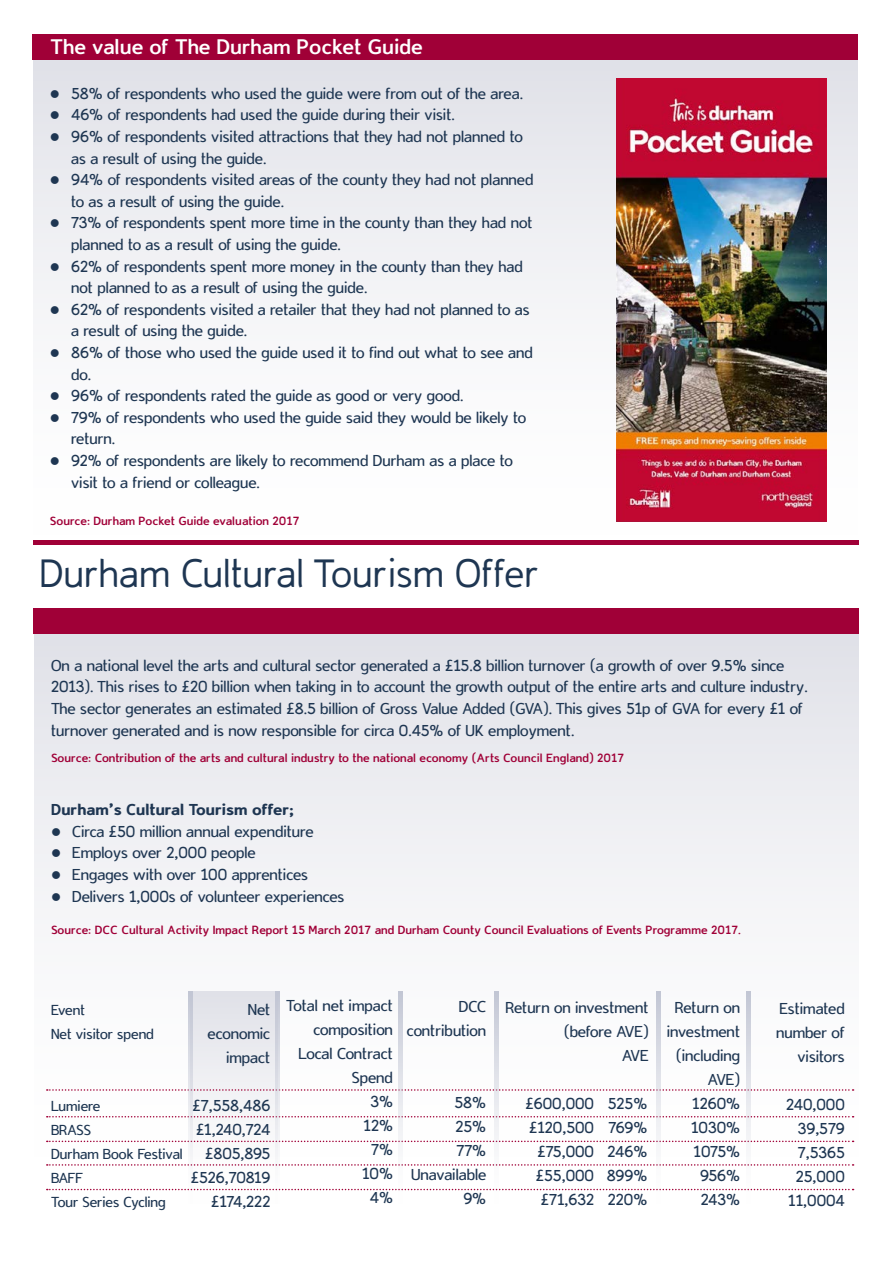
<style>
.page{position:relative;width:893px;height:1263px;background:#fff}
.page>*{position:absolute;margin:0;border:0;box-sizing:border-box;transform-origin:0 0}
.t1{font:100 45px "Durham Sans";color:#1e3652}
.t2{font:700 24px "Durham Sans";color:#fff}
.t3{font:18px/24px "Durham Sans";color:#1e3652;text-align:right}
.t4{font:900 18px "Durham Sans";color:#1e3652}
.t5{font:16.5px/24px "Durham Sans";color:#1e3652}
.t6{font:700 13.5px "Durham Sans";color:#a00037}
</style>
<div class="page">
<div style="left:33px;top:60px;width:825px;height:480px;background:linear-gradient(to bottom,#e2e2e9,#fff)"></div>
<div style="left:33px;top:34px;width:825px;height:26px;background:#a00037"></div>
<div style="left:34px;top:633px;width:825px;height:529px;background:linear-gradient(to bottom,#e3e4ea,#fff)"></div>
<div style="left:190px;top:991px;width:88px;height:215px;background:linear-gradient(to bottom,#e0e1e8,#fff)"></div>
<div style="left:34px;top:608px;width:825px;height:25px;background:#a00037"></div>
<hr style="left:34px;top:540px;width:825px;height:4px;background:#a00037">
<svg style="left:47px;top:1140px;width:807px;height:2px"></svg>
<svg style="left:47px;top:1116px;width:807px;height:1px"></svg>
<svg style="left:47px;top:1089px;width:807px;height:2px"></svg>
<svg style="left:47px;top:1164px;width:807px;height:2px"></svg>
<svg style="left:47px;top:1189px;width:807px;height:1px"></svg>
<svg style="left:494px;top:991px;width:5px;height:200px"></svg>
<svg style="left:398px;top:991px;width:4px;height:200px"></svg>
<svg style="left:276px;top:991px;width:4px;height:215px"></svg>
<svg style="left:656px;top:991px;width:5px;height:200px"></svg>
<svg style="left:746px;top:991px;width:5px;height:200px"></svg>
<svg style="left:188px;top:991px;width:4px;height:215px"></svg>
<img style="left:616px;top:79px;width:210px;height:442px">
<h2 class="t2" style="left:50px;top:33px;width:375px">The value of The Durham Pocket Guide</h2>
<p class="t3" style="left:50px;top:81px;width:475px">● 58% of respondents who used the guide were from out of the area.</p>
<p class="t3" style="left:50px;top:102px;width:407px">● 46% of respondents had used the guide during their visit.</p>
<p class="t3" style="left:71px;top:125px;width:453px;line-height:21.6px;text-align:left;text-indent:-21px">● 96% of respondents visited attractions that they had not planned to as a result of using the guide.</p>
<p class="t3" style="left:71px;top:168px;width:464px;line-height:21.6px;text-align:left;text-indent:-21px">● 94% of respondents visited areas of the county they had not planned to as a result of using the guide.</p>
<p class="t3" style="left:71px;top:212px;width:463px;line-height:21.6px;text-align:left;text-indent:-21px">● 73% of respondents spent more time in the county than they had not planned to as a result of using the guide.</p>
<p class="t3" style="left:71px;top:255px;width:453px;line-height:21.6px;text-align:left;text-indent:-21px">● 62% of respondents spent more money in the county than they had not planned to as a result of using the guide.</p>
<p class="t3" style="left:71px;top:298px;width:460px;line-height:21.6px;text-align:left;text-indent:-21px">● 62% of respondents visited a retailer that they had not planned to as a result of using the guide.</p>
<p class="t3" style="left:71px;top:341px;width:463px;line-height:21.6px;text-align:left;text-indent:-21px">● 86% of those who used the guide used it to find out what to see and do.</p>
<p class="t3" style="left:50px;top:383px;width:415px">● 96% of respondents rated the guide as good or very good.</p>
<p class="t3" style="left:71px;top:406px;width:457px;line-height:21.6px;text-align:left;text-indent:-21px">● 79% of respondents who used the guide said they would be likely to return.</p>
<p class="t3" style="left:71px;top:449px;width:443px;line-height:21.6px;text-align:left;text-indent:-21px">● 92% of respondents are likely to recommend Durham as a place to visit to a friend or colleague.</p>
<p class="t6" style="left:50px;top:513px;width:251px">Source: Durham Pocket Guide evaluation 2017</p>
<h1 class="t1" style="left:40px;top:548px;width:501px">Durham Cultural Tourism Offer</h1>
<p class="t3" style="left:51px;top:654px;width:758px;line-height:21.6px;text-align:left">On a national level the arts and cultural sector generated a £15.8 billion turnover (a growth of over 9.5% since 2013). This rises to £20 billion when taking in to account the growth output of the entire arts and culture industry.<br>The sector generates an estimated £8.5 billion of Gross Value Added (GVA). This gives 51p of GVA for every £1 of turnover generated and is now responsible for circa 0.45% of UK employment.</p>
<p class="t6" style="left:51px;top:750px;width:575px">Source: Contribution of the arts and cultural industry to the national economy (Arts Council England) 2017</p>
<p class="t4" style="left:51px;top:799px;width:244px">Durham’s Cultural Tourism offer;</p>
<p class="t3" style="left:51px;top:819px;width:264px">● Circa £50 million annual expenditure</p>
<p class="t3" style="left:51px;top:840px;width:206px">● Employs over 2,000 people</p>
<p class="t3" style="left:51px;top:862px;width:259px">● Engages with over 100 apprentices</p>
<p class="t3" style="left:51px;top:883px;width:295px">● Delivers 1,000s of volunteer experiences</p>
<p class="t6" style="left:51px;top:922px;width:691px">Source: DCC Cultural Activity Impact Report 15 March 2017 and Durham County Council Evaluations of Events Programme 2017.</p>
<p class="t5" style="left:51px;top:997px;width:104px">Event<br>Net visitor spend</p>
<p class="t5" style="left:51px;top:1093px;width:133px">Lumiere<br>BRASS<br>Durham Book Festival<br>BAFF<br>Tour Series Cycling</p>
<p class="t3" style="left:207px;top:997px;width:64px">Net economic impact</p>
<p class="t3" style="left:191px;top:1093px;width:81px">£7,558,486 £1,240,724 £805,895 £526,70819 £174,222</p>
<p class="t3" style="left:286px;top:993px;width:108px">Total net impact composition<br>Local Contract<br>Spend<br>3%<br>12%<br>7%<br>10%<br>4%</p>
<p class="t3" style="left:407px;top:994px;width:81px">DCC contribution</p>
<p class="t3" style="left:505px;top:994px;width:145px">Return on investment (before AVE)<br>AVE</p>
<p class="t3" style="left:667px;top:995px;width:75px">Return on investment (including<br>AVE)<br>1260%<br>1030%<br>1075%<br>956%<br>243%</p>
<p class="t3" style="left:776px;top:996px;width:70px">Estimated number of visitors</p>
<p class="t3" style="left:411px;top:1090px;width:77px">58%<br>25%<br>77%<br>Unavailable<br>9%</p>
<p class="t3" style="left:526px;top:1090px;width:70px">£600,000 £120,500 £75,000 £55,000 £71,632</p>
<p class="t3" style="left:607px;top:1090px;width:42px;text-align:justify">525% 769% 246% 899% 220%</p>
<p class="t3" style="left:786px;top:1092px;width:60px">240,000<br>39,579<br>7,5365<br>25,000<br>11,0004</p>
</div>
